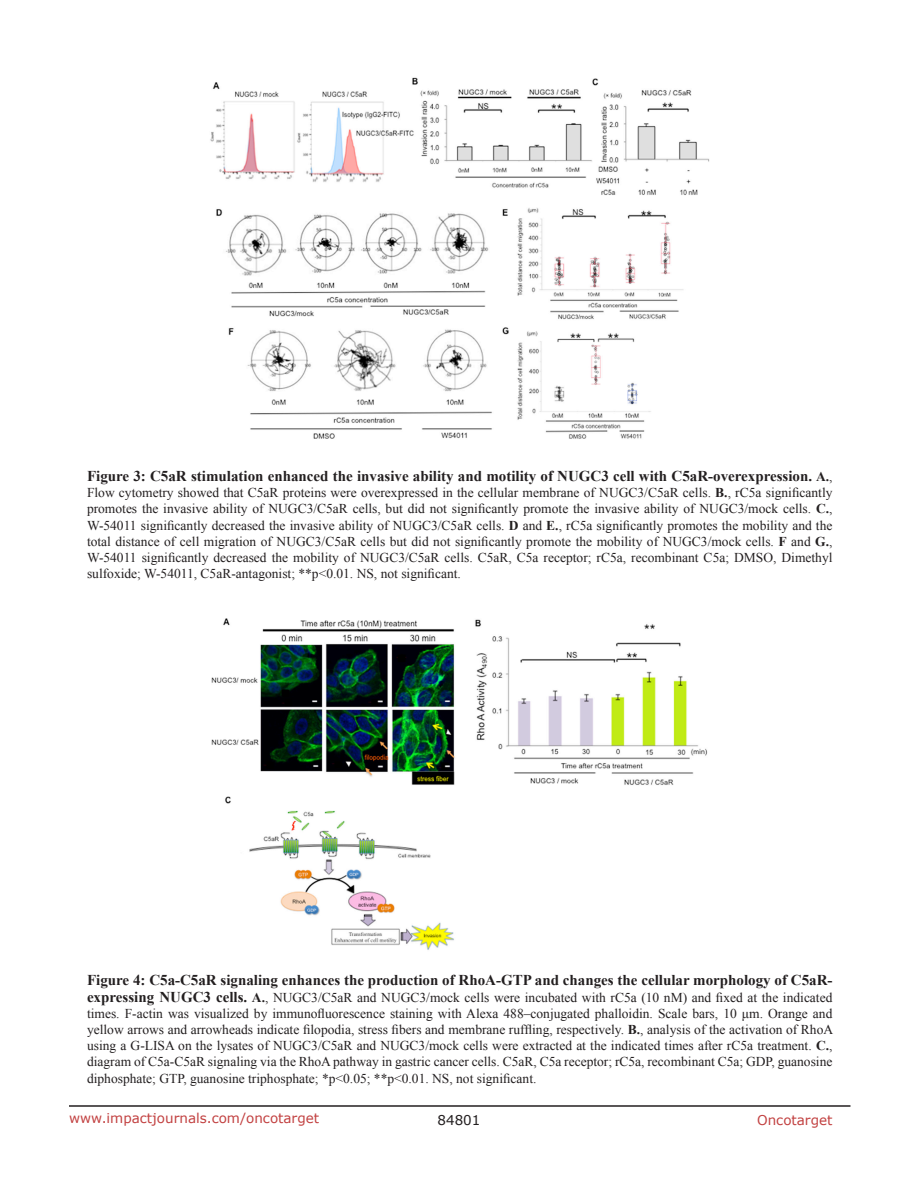
<style>
.page{position:relative;width:918px;height:1188px;background:#fff}
.page>*{position:absolute;margin:0;border:0;box-sizing:border-box;transform-origin:0 0}
.figuretext{font:700 15px "Times New Roman";color:#231f20}
.figuretext-2{font:13.5px/16.2px "Times New Roman";color:#231f20;text-align:justify}
.t1{font:13.5px "Verdana";color:#c24141}
.t2{font:13.5px "Verdana";color:#231f20}
.s1{font-size:13.5px}
.s2{font-weight:400;font-size:13.5px}
.s3{font-weight:700}
.s4{font-weight:700;font-size:15px}
</style>
<div class="page">
<hr style="left:69px;top:1105px;width:781px;height:2px;background:#231f20">
<img style="left:210px;top:77px;width:500px;height:362px">
<img style="left:211px;top:618px;width:497px;height:332px">
<p class="figuretext" style="left:87px;top:466px;width:747px">Figure 3: C5aR stimulation enhanced the invasive ability and motility of NUGC3 cell with C5aR-overexpression. <span class="s1">A.</span><span class="s2">,</span></p>
<p class="figuretext-2" style="left:87px;top:484px;width:747px">Flow cytometry showed that C5aR proteins were overexpressed in the cellular membrane of NUGC3/C5aR cells. <span class="s3">B.</span>, rC5a significantly promotes the invasive ability of NUGC3/C5aR cells, but did not significantly promote the invasive ability of NUGC3/mock cells. <span class="s3">C.</span>, W-54011 significantly decreased the invasive ability of NUGC3/C5aR cells. <span class="s3">D</span> and <span class="s3">E.</span>, rC5a significantly promotes the mobility and the total distance of cell migration of NUGC3/C5aR cells but did not significantly promote the mobility of NUGC3/mock cells. <span class="s3">F</span> and <span class="s3">G.</span>, W-54011 significantly decreased the mobility of NUGC3/C5aR cells. C5aR, C5a receptor; rC5a, recombinant C5a; DMSO, Dimethyl sulfoxide; W-54011, C5aR-antagonist; **p&lt;0.01. NS, not significant.</p>
<p class="figuretext" style="left:87px;top:970px;width:747px">Figure 4: C5a-C5aR signaling enhances the production of RhoA-GTP and changes the cellular morphology of C5aR-</p>
<p class="figuretext-2" style="left:87px;top:989px;width:748px"><span class="s4">expressing NUGC3 cells.</span> <span class="s3">A.</span>, NUGC3/C5aR and NUGC3/mock cells were incubated with rC5a (10 nM) and fixed at the indicated times. F-actin was visualized by immunofluorescence staining with Alexa 488–conjugated phalloidin. Scale bars, 10 μm. Orange and yellow arrows and arrowheads indicate filopodia, stress fibers and membrane ruffling, respectively. <span class="s3">B.</span>, analysis of the activation of RhoA using a G-LISA on the lysates of NUGC3/C5aR and NUGC3/mock cells were extracted at the indicated times after rC5a treatment. <span class="s3">C.</span>, diagram of C5a-C5aR signaling via the RhoA pathway in gastric cancer cells. C5aR, C5a receptor; rC5a, recombinant C5a; GDP, guanosine diphosphate; GTP, guanosine triphosphate; *p&lt;0.05; **p&lt;0.01. NS, not significant.</p>
<p class="t1" style="left:69px;top:1109px;width:252px">www.impactjournals.com/oncotarget</p>
<p class="t2" style="left:438px;top:1111px;width:44px">84801</p>
<p class="t1" style="left:757px;top:1111px;width:77px">Oncotarget</p>
</div>
